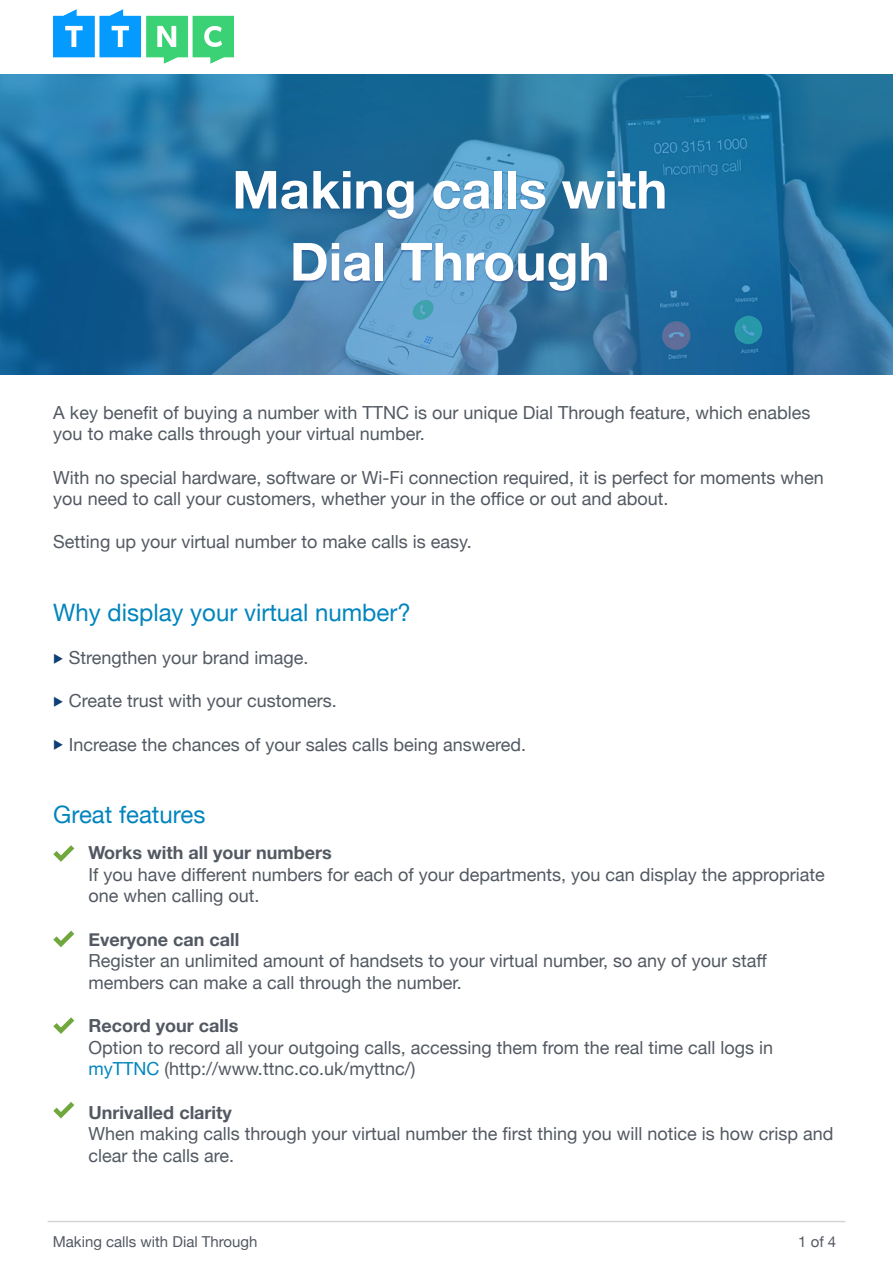
<style>
.page{position:relative;width:893px;height:1263px;background:#fff}
.page>*{position:absolute;margin:0;border:0;box-sizing:border-box;transform-origin:0 0}
.t1{font:700 52.5px "Helvetica Neue";color:#fff}
.t2{font:24px "Helvetica Neue";color:#0285bd}
.t3{font:18px/21.6px "Helvetica Neue";color:#535962}
.t4{font:700 18px "Helvetica Neue";color:#535962}
.t5{font:15px "Helvetica Neue";color:#535962}
.s1{color:#0d3f74}
.s2{color:#0285bd}
</style>
<div class="page">
<hr style="left:48px;top:1221px;width:797px;height:1px;background:#d6d6d6">
<img style="left:0;top:74px;width:893px;height:301px">
<div style="left:234px;top:172px;width:432px;height:122px;background:#25408f;opacity:.4"></div>
<svg style="left:53px;top:845px;width:21px;height:17px"></svg>
<svg style="left:53px;top:931px;width:21px;height:16px"></svg>
<svg style="left:53px;top:1017px;width:21px;height:17px"></svg>
<svg style="left:53px;top:1102px;width:21px;height:16px"></svg>
<img style="left:54px;top:9px;width:179px;height:54px">
<p class="t1" style="left:232px;top:149px;width:437px">Making calls with</p>
<p class="t1" style="left:290px;top:221px;width:321px">Dial Through</p>
<p class="t3" style="left:53px;top:403px;width:759px">A key benefit of buying a number with TTNC is our unique Dial Through feature, which enables you to make calls through your virtual number.</p>
<p class="t3" style="left:53px;top:467px;width:772px">With no special hardware, software or Wi-Fi connection required, it is perfect for moments when you need to call your customers, whether your in the office or out and about.</p>
<p class="t3" style="left:53px;top:532px;width:420px">Setting up your virtual number to make calls is easy.</p>
<p class="t2" style="left:53px;top:595px;width:359px">Why display your virtual number?</p>
<p class="t3" style="left:53px;top:648px;width:257px"><span class="s1">◆</span> Strengthen your brand image.</p>
<p class="t3" style="left:53px;top:691px;width:285px"><span class="s1">◆</span> Create trust with your customers.</p>
<p class="t3" style="left:53px;top:734px;width:474px"><span class="s1">◆</span> Increase the chances of your sales calls being answered.</p>
<p class="t2" style="left:53px;top:797px;width:154px">Great features</p>
<p class="t4" style="left:88px;top:839px;width:245px">Works with all your numbers</p>
<p class="t3" style="left:88px;top:865px;width:738px">If you have different numbers for each of your departments, you can display the appropriate one when calling out.</p>
<p class="t4" style="left:88px;top:925px;width:153px">Everyone can call</p>
<p class="t3" style="left:88px;top:951px;width:680px">Register an unlimited amount of handsets to your virtual number, so any of your staff members can make a call through the number.</p>
<p class="t4" style="left:88px;top:1011px;width:151px">Record your calls</p>
<p class="t3" style="left:88px;top:1037px;width:686px">Option to record all your outgoing calls, accessing them from the real time call logs in <span class="s2">myTTNC</span> (http://www.ttnc.co.uk/myttnc/)</p>
<p class="t4" style="left:88px;top:1098px;width:145px">Unrivalled clarity</p>
<p class="t3" style="left:88px;top:1124px;width:747px">When making calls through your virtual number the first thing you will notice is how crisp and clear the calls are.</p>
<p class="t5" style="left:53px;top:1230px;width:206px">Making calls with Dial Through</p>
<p class="t5" style="left:798px;top:1230px;width:40px">1 of 4</p>
</div>
